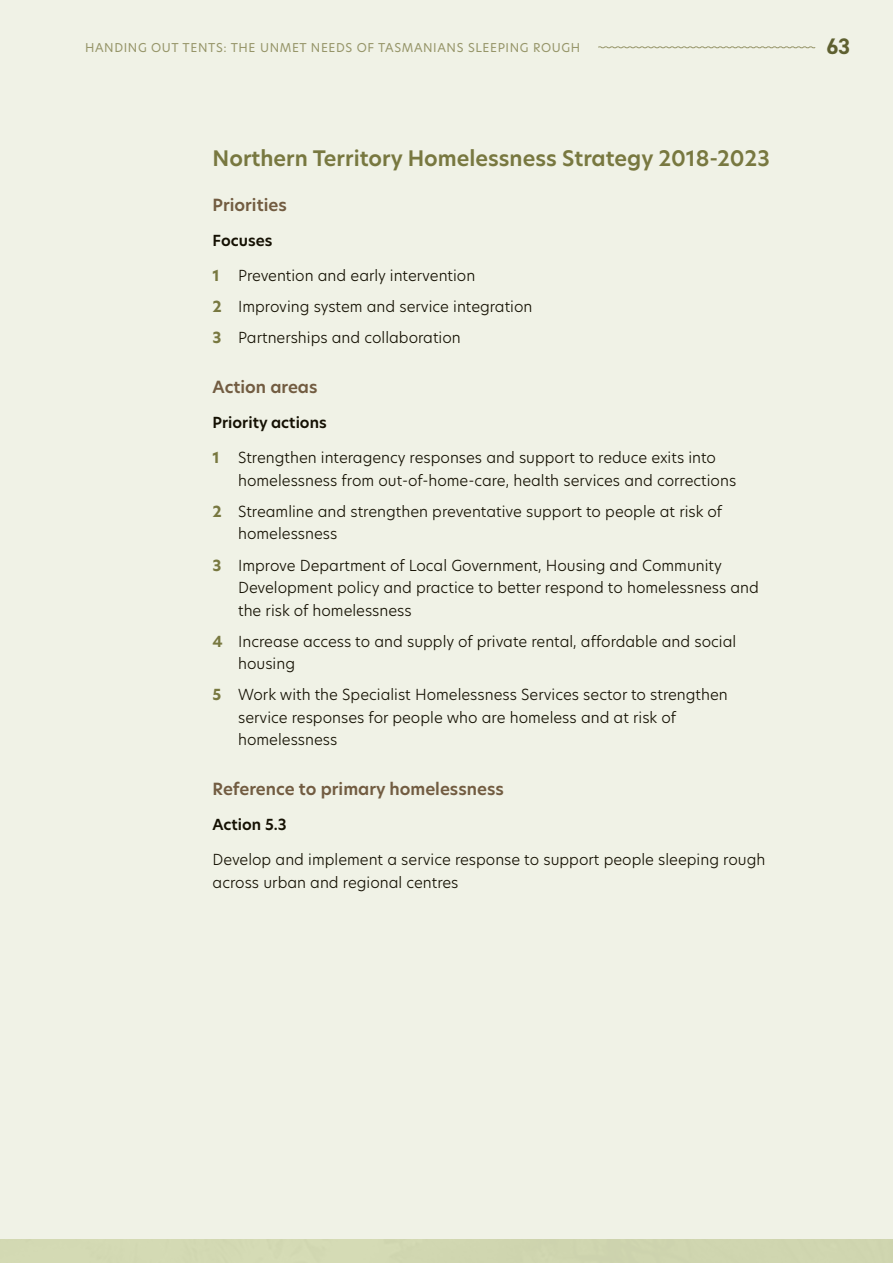
<style>
.page{position:relative;width:893px;height:1263px;background:#f0f2e6}
.page>*{position:absolute;margin:0;border:0;box-sizing:border-box;transform-origin:0 0}
.t1{font:700 22.5px "DIN2014";color:#5e6030}
.t2{font:600 21px "New Hero";color:#787840}
.t3{font:600 16.5px "New Hero";color:#725c41}
.t4{font:300 15px/22.5px "New Hero";color:#151103}
.t5{font:600 15px "New Hero";color:#151103}
.t6{font:12px "New Hero";letter-spacing:.05em;color:#969569}
.s1{font-weight:700;color:#787840}
</style>
<div class="page">
<svg style="left:598px;top:46px;width:218px;height:3px"></svg>
<p class="t6" style="left:85px;top:40px;width:497px">HANDING OUT TENTS: THE UNMET NEEDS OF TASMANIANS SLEEPING ROUGH</p>
<h1 class="t1" style="left:826px;top:31px;width:26px">63</h1>
<h2 class="t2" style="left:213px;top:144px;width:559px">Northern Territory Homelessness Strategy 2018-2023</h2>
<p class="t3" style="left:213px;top:194px;width:76px">Priorities</p>
<p class="t5" style="left:213px;top:230px;width:61px">Focuses</p>
<p class="t4" style="left:213px;top:260px;width:321px;line-height:31px"><span class="s1">1</span> Prevention and early intervention<br><span class="s1">2</span> Improving system and service integration<br><span class="s1">3</span> Partnerships and collaboration</p>
<p class="t3" style="left:213px;top:376px;width:106px">Action areas</p>
<p class="t5" style="left:213px;top:412px;width:116px">Priority actions</p>
<p class="t4" style="left:238px;top:446px;width:500px;text-indent:-26px"><span class="s1">1</span> Strengthen interagency responses and support to reduce exits into homelessness from out-of-home-care, health services and corrections</p>
<p class="t4" style="left:238px;top:500px;width:486px;text-indent:-26px"><span class="s1">2</span> Streamline and strengthen preventative support to people at risk of homelessness</p>
<p class="t4" style="left:238px;top:553px;width:522px;text-indent:-26px"><span class="s1">3</span> Improve Department of Local Government, Housing and Community<br>Development policy and practice to better respond to homelessness and the risk of homelessness</p>
<p class="t4" style="left:238px;top:629px;width:500px;text-indent:-26px"><span class="s1">4</span> Increase access to and supply of private rental, affordable and social housing</p>
<p class="t4" style="left:238px;top:683px;width:491px;text-indent:-26px"><span class="s1">5</span> Work with the Specialist Homelessness Services sector to strengthen service responses for people who are homeless and at risk of homelessness</p>
<p class="t3" style="left:213px;top:777px;width:293px">Reference to primary homelessness</p>
<p class="t5" style="left:213px;top:814px;width:76px">Action 5.3</p>
<p class="t4" style="left:213px;top:848px;width:554px">Develop and implement a service response to support people sleeping rough across urban and regional centres</p>
</div>
